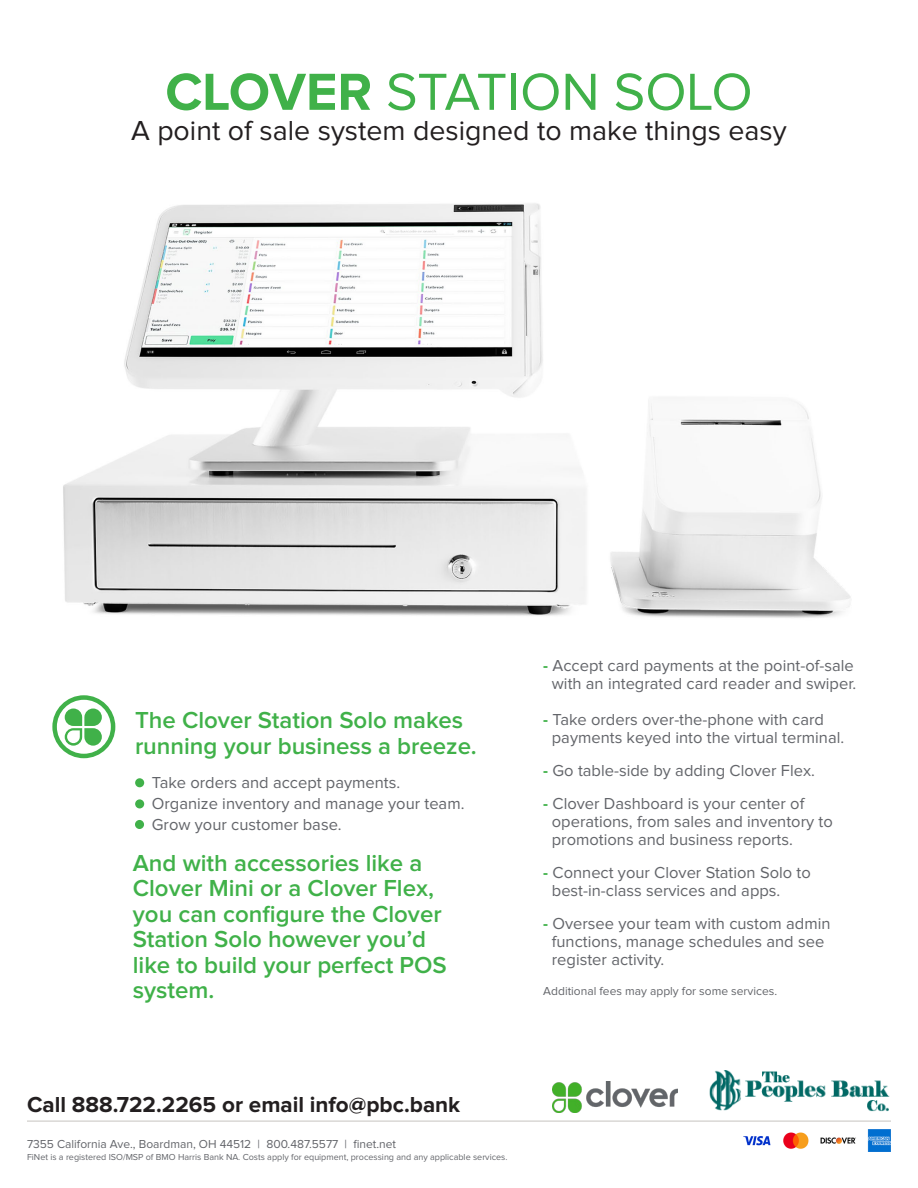
<style>
.page{position:relative;width:918px;height:1188px;background:#fff}
.page>*{position:absolute;margin:0;border:0;box-sizing:border-box;transform-origin:0 0}
.t1{font:54px "Proxima Nova";color:#40b149}
.t2{font:28.5px "Proxima Nova";color:#231f20}
.t3{font:600 24px/25.5px "Proxima Nova";color:#40b149}
.t4{font:700 22.5px "Proxima Nova";color:#231f20}
.t5{font:16.5px/18px "Proxima Nova";color:#63656a}
.t6{font:12px "Proxima Nova";color:#63656a}
.t7{font:9px "Proxima Nova";color:#63656a}
.s1{font-weight:700}
.s2{font-weight:700;color:#40b149}
</style>
<div class="page">
<img style="left:744px;top:1129px;width:147px;height:23px">
<hr style="left:27px;top:1120px;width:864px;height:2px;background:#d9d7d5">
<img style="left:709px;top:1071px;width:181px;height:41px">
<svg style="left:52px;top:695px;width:63px;height:63px"></svg>
<img style="left:63px;top:203px;width:788px;height:415px">
<div style="left:135px;top:778px;width:9px;height:9px;background:#40b149;border-radius:50%"></div>
<div style="left:135px;top:799px;width:9px;height:9px;background:#40b149;border-radius:50%"></div>
<div style="left:135px;top:820px;width:9px;height:9px;background:#40b149;border-radius:50%"></div>
<img style="left:553px;top:1082px;width:125px;height:30px">
<p class="t1" style="left:165px;top:67px;width:589px"><span class="s1">CLOVER</span> STATION SOLO</p>
<p class="t2" style="left:131px;top:118px;width:657px">A point of sale system designed to make things easy</p>
<p class="t3" style="left:135px;top:709px;width:343px">The Clover Station Solo makes running your business a breeze.</p>
<p class="t5" style="left:152px;top:775px;width:250px">Take orders and accept payments.</p>
<p class="t5" style="left:152px;top:796px;width:314px">Organize inventory and manage your team.</p>
<p class="t5" style="left:152px;top:817px;width:191px">Grow your customer base.</p>
<p class="t3" style="left:133px;top:851px;width:315px">And with accessories like a<br>Clover Mini or a Clover Flex, you can configure the Clover<br>Station Solo however you’d like to build your perfect POS system.</p>
<p class="t5" style="left:543px;top:657px;width:314px;text-align:center"><span class="s2">-</span> Accept card payments at the point-of-sale with an integrated card reader and swiper.</p>
<p class="t5" style="left:552px;top:711px;width:294px;text-indent:-9px"><span class="s2">-</span> Take orders over-the-phone with card payments keyed into the virtual terminal.</p>
<p class="t5" style="left:543px;top:762px;width:273px"><span class="s2">-</span> Go table-side by adding Clover Flex.</p>
<p class="t5" style="left:552px;top:795px;width:282px;text-indent:-9px"><span class="s2">-</span> Clover Dashboard is your center of operations, from sales and inventory to promotions and business reports.</p>
<p class="t5" style="left:543px;top:864px;width:269px"><span class="s2">-</span> Connect your Clover Station Solo to</p>
<p class="t5" style="left:552px;top:882px;width:230px">best-in-class services and apps.</p>
<p class="t5" style="left:552px;top:915px;width:280px;text-indent:-9px"><span class="s2">-</span> Oversee your team with custom admin functions, manage schedules and see register activity.</p>
<p class="t6" style="left:543px;top:986px;width:235px">Additional fees may apply for some services.</p>
<h3 class="t4" style="left:27px;top:1095px;width:435px">Call 888.722.2265 or email info@pbc.bank</h3>
<p class="t6" style="left:27px;top:1139px;width:371px">7355 California Ave., Boardman, OH 44512 | 800.487.5577 | finet.net</p>
<p class="t7" style="left:27px;top:1153px;width:482px">FiNet is a registered ISO/MSP of BMO Harris Bank NA. Costs apply for equipment, processing and any applicable services.</p>
</div>
